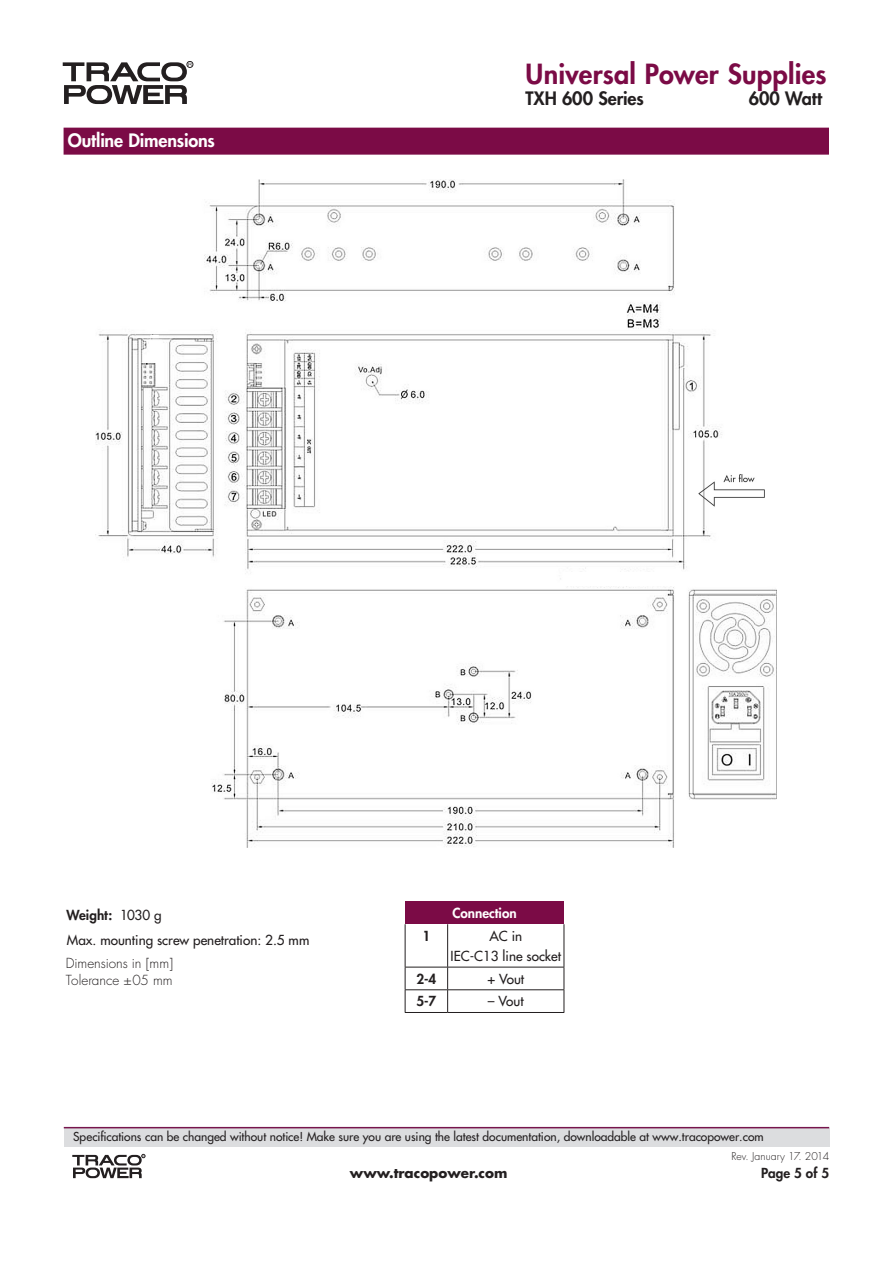
<style>
.page{position:relative;width:893px;height:1263px;background:#fff}
.page>*{position:absolute;margin:0;border:0;box-sizing:border-box;transform-origin:0 0}
.t1{font:800 27px "Futura";letter-spacing:.01em;color:#7b0b46}
.t2{font:800 18px "Futura";letter-spacing:-.005em;color:#231f20}
.Liste_Titel_Heavy{font:800 18px "Futura";letter-spacing:-.01em;color:#fff}
.Text_Heavy{font:13.5px "Futura";color:#231f20}
.Tabelle_Heavy{font:13.5px/20.2px "Futura";color:#231f20;text-align:center}
.Text_light{font:300 13.5px "Futura";letter-spacing:-.005em;color:#231f20}
.Text_Heavy-2{font:800 13.5px "Futura";color:#231f20}
.t3{font:700 13.5px "Futura";color:#231f20}
.Tabelle_Heavy-2{font:800 13.5px "Futura";color:#fff}
.Tabelle_Heavy-3{font:800 13.5px "Futura";color:#231f20}
.t4{font:12px "Futura";color:#231f20}
.t5{font:300 10.5px "Futura";color:#231f20}
.s1{font-weight:400}
</style>
<div class="page">
<div style="left:187px;top:61px;width:6px;height:7px;border:1px solid #231f20;border-radius:50%"></div>
<svg style="left:63px;top:62px;width:129px;height:42px"></svg>
<div style="left:64px;top:128px;width:765px;height:27px;background:#7b0b46"></div>
<div style="left:64px;top:1128px;width:765px;height:18px;background:#dcdddf"></div>
<hr style="left:64px;top:1127px;width:765px;height:1px;background:#77154d">
<svg style="left:72px;top:1154px;width:73px;height:24px"></svg>
<img style="left:96px;top:180px;width:680px;height:667px">
<div style="left:405px;top:901px;width:159px;height:23px;background:#7b0b46"></div>
<hr style="left:405px;top:924px;width:1px;height:43px;background:#231f20">
<hr style="left:447px;top:924px;width:1px;height:43px;background:#231f20">
<hr style="left:564px;top:924px;width:1px;height:43px;background:#231f20">
<hr style="left:405px;top:967px;width:43px;height:1px;background:#231f20">
<hr style="left:448px;top:967px;width:116px;height:1px;background:#231f20">
<hr style="left:405px;top:989px;width:43px;height:1px;background:#231f20">
<svg style="left:405px;top:967px;width:1px;height:45px"></svg>
<hr style="left:448px;top:989px;width:116px;height:1px;background:#231f20">
<svg style="left:447px;top:967px;width:1px;height:45px"></svg>
<svg style="left:564px;top:967px;width:1px;height:45px"></svg>
<hr style="left:405px;top:1012px;width:43px;height:1px;background:#231f20">
<hr style="left:448px;top:1012px;width:116px;height:1px;background:#231f20">
<p class="Liste_Titel_Heavy" style="left:68px;top:129px;width:149px">Outline Dimensions</p>
<p class="t1" style="left:526px;top:57px;width:303px">Universal Power Supplies</p>
<p class="t2" style="left:526px;top:87px;width:120px">TXH 600 Series</p>
<p class="t2" style="left:749px;top:87px;width:75px">600 Watt</p>
<p class="Text_Heavy-2" style="left:67px;top:906px;width:97px">Weight: <span class="s1">1030 g</span></p>
<p class="Text_light" style="left:66px;top:955px;width:109px">Dimensions in [mm]</p>
<p class="Text_light" style="left:66px;top:972px;width:108px">Tolerance ±05 mm</p>
<p class="Text_Heavy" style="left:67px;top:931px;width:244px">Max. mounting screw penetration: 2.5 mm</p>
<p class="Tabelle_Heavy-2" style="left:452px;top:905px;width:66px">Connection</p>
<p class="Tabelle_Heavy-3" style="left:422px;top:927px;width:9px">1</p>
<p class="Tabelle_Heavy" style="left:451px;top:926px;width:112px">AC in<br>IEC-C13 line socket</p>
<p class="Tabelle_Heavy-3" style="left:416px;top:970px;width:22px">2-4</p>
<p class="Tabelle_Heavy" style="left:487px;top:969px;width:38px">+ Vout</p>
<p class="Tabelle_Heavy-3" style="left:416px;top:993px;width:22px">5-7</p>
<p class="Tabelle_Heavy" style="left:488px;top:991px;width:37px">– Vout</p>
<p class="t4" style="left:73px;top:1129px;width:692px">Specifications can be changed without notice! Make sure you are using the latest documentation, downloadable at www.tracopower.com</p>
<p class="t3" style="left:350px;top:1163px;width:159px">www.tracopower.com</p>
<p class="t5" style="left:731px;top:1150px;width:99px">Rev. January 17. 2014</p>
<p class="Text_Heavy-2" style="left:761px;top:1164px;width:69px">Page 5 of 5</p>
</div>
